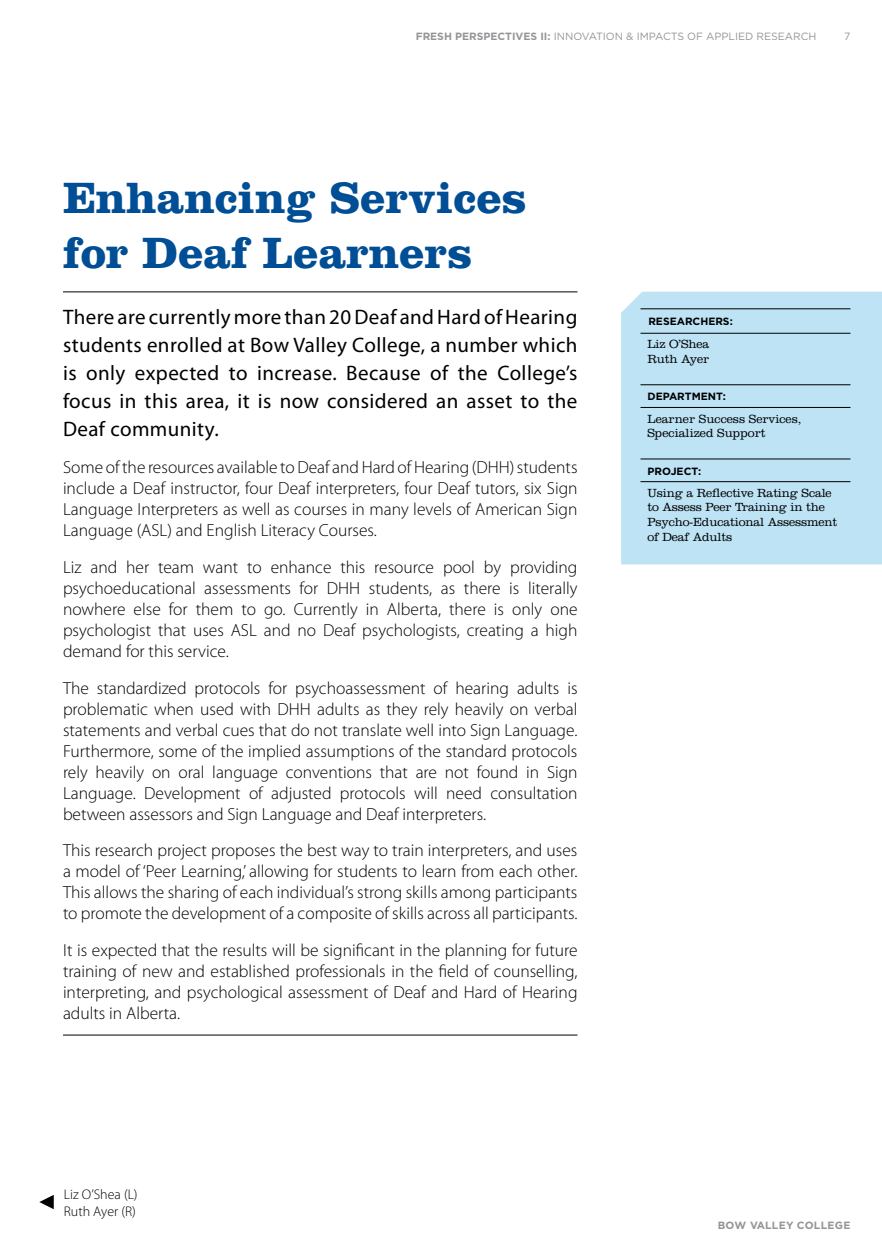
<style>
.page{position:relative;width:882px;height:1260px;background:#fff}
.page>*{position:absolute;margin:0;border:0;box-sizing:border-box;transform-origin:0 0}
.t1{font:700 45.5px/54.6px "Clarendon LT Std";color:#004e95}
.t2{font:21px/28px "Myriad Pro";letter-spacing:.02em;color:#000;text-align:justify}
.t3{font:300 17.5px/21px "Myriad Pro";color:#000;text-align:justify}
.t4{font:300 14px/16.8px "Myriad Pro";color:#000}
.t5{font:300 12.25px/14.7px "Clarendon LT Std";letter-spacing:-.01em;color:#000}
.t6{font:10.5px "Gotham";color:#939598}
.t7{font:700 10.5px "Gotham";color:#000}
.t8{font:700 10.5px "Gotham";letter-spacing:.025em;color:#939598}
.s1{font-weight:700}
</style>
<div class="page">
<div style="left:621px;top:292px;width:261px;height:272px;background:#bde3f5"></div>
<hr style="left:640px;top:309px;width:210px;height:1px;background:#000">
<hr style="left:640px;top:333px;width:210px;height:1px;background:#000">
<hr style="left:640px;top:384px;width:210px;height:1px;background:#000">
<hr style="left:640px;top:407px;width:210px;height:1px;background:#000">
<hr style="left:640px;top:459px;width:210px;height:1px;background:#000">
<hr style="left:640px;top:481px;width:210px;height:1px;background:#000">
<hr style="left:63px;top:1035px;width:515px;height:1px;background:#000">
<hr style="left:63px;top:292px;width:515px;height:1px;background:#000">
<svg style="left:39px;top:1195px;width:15px;height:14px"></svg>
<p class="t6" style="left:416px;top:31px;width:402px"><span class="s1">FRESH PERSPECTIVES II:</span> INNOVATION &amp; IMPACTS OF APPLIED RESEARCH</p>
<p class="t6" style="left:844px;top:31px;width:8px">7</p>
<h1 class="t1" style="left:63px;top:170px;width:465px">Enhancing Services for Deaf Learners</h1>
<p class="t2" style="left:63px;top:303px;width:516px">There are currently more than 20 Deaf and Hard of Hearing students enrolled at Bow Valley College, a number which is only expected to increase. Because of the College’s focus in this area, it is now considered an asset to the Deaf community.</p>
<p class="t3" style="left:63px;top:457px;width:516px">Some of the resources available to Deaf and Hard of Hearing (DHH) students include a Deaf instructor, four Deaf interpreters, four Deaf tutors, six Sign Language Interpreters as well as courses in many levels of American Sign Language (ASL) and English Literacy Courses.</p>
<p class="t3" style="left:63px;top:556px;width:516px">Liz and her team want to enhance this resource pool by providing psychoeducational assessments for DHH students, as there is literally nowhere else for them to go. Currently in Alberta, there is only one psychologist that uses ASL and no Deaf psychologists, creating a high demand for this service.</p>
<p class="t3" style="left:63px;top:677px;width:516px">The standardized protocols for psychoassessment of hearing adults is problematic when used with DHH adults as they rely heavily on verbal statements and verbal cues that do not translate well into Sign Language.<br>Furthermore, some of the implied assumptions of the standard protocols rely heavily on oral language conventions that are not found in Sign Language. Development of adjusted protocols will need consultation between assessors and Sign Language and Deaf interpreters.</p>
<p class="t3" style="left:63px;top:840px;width:516px">This research project proposes the best way to train interpreters, and uses a model of ‘Peer Learning,’ allowing for students to learn from each other.<br>This allows the sharing of each individual’s strong skills among participants to promote the development of a composite of skills across all participants.</p>
<p class="t3" style="left:63px;top:940px;width:516px">It is expected that the results will be significant in the planning for future training of new and established professionals in the field of counselling, interpreting, and psychological assessment of Deaf and Hard of Hearing adults in Alberta.</p>
<p class="t4" style="left:64px;top:1186px;width:75px">Liz O’Shea (L)<br>Ruth Ayer (R)</p>
<p class="t7" style="left:648px;top:316px;width:86px">RESEARCHERS:</p>
<p class="t5" style="left:648px;top:337px;width:63px">Liz O’Shea<br>Ruth Ayer</p>
<p class="t7" style="left:648px;top:391px;width:9px">DEPART</p>
<p class="t7" style="left:692px;top:391px;width:36px">MENT:</p>
<p class="t5" style="left:648px;top:411px;width:156px">Learner Success Services,<br>Specialized Support</p>
<p class="t7" style="left:648px;top:465px;width:37px">PROJECT</p>
<p class="t7" style="left:698px;top:465px;width:5px">:</p>
<p class="t5" style="left:648px;top:485px;width:191px">Using a Reflective Rating Scale to Assess Peer Training in the<br>Psycho-Educational Assessment of Deaf Adults</p>
<p class="t8" style="left:718px;top:1219px;width:134px">BOW VALLEY COLLEGE</p>
</div>
